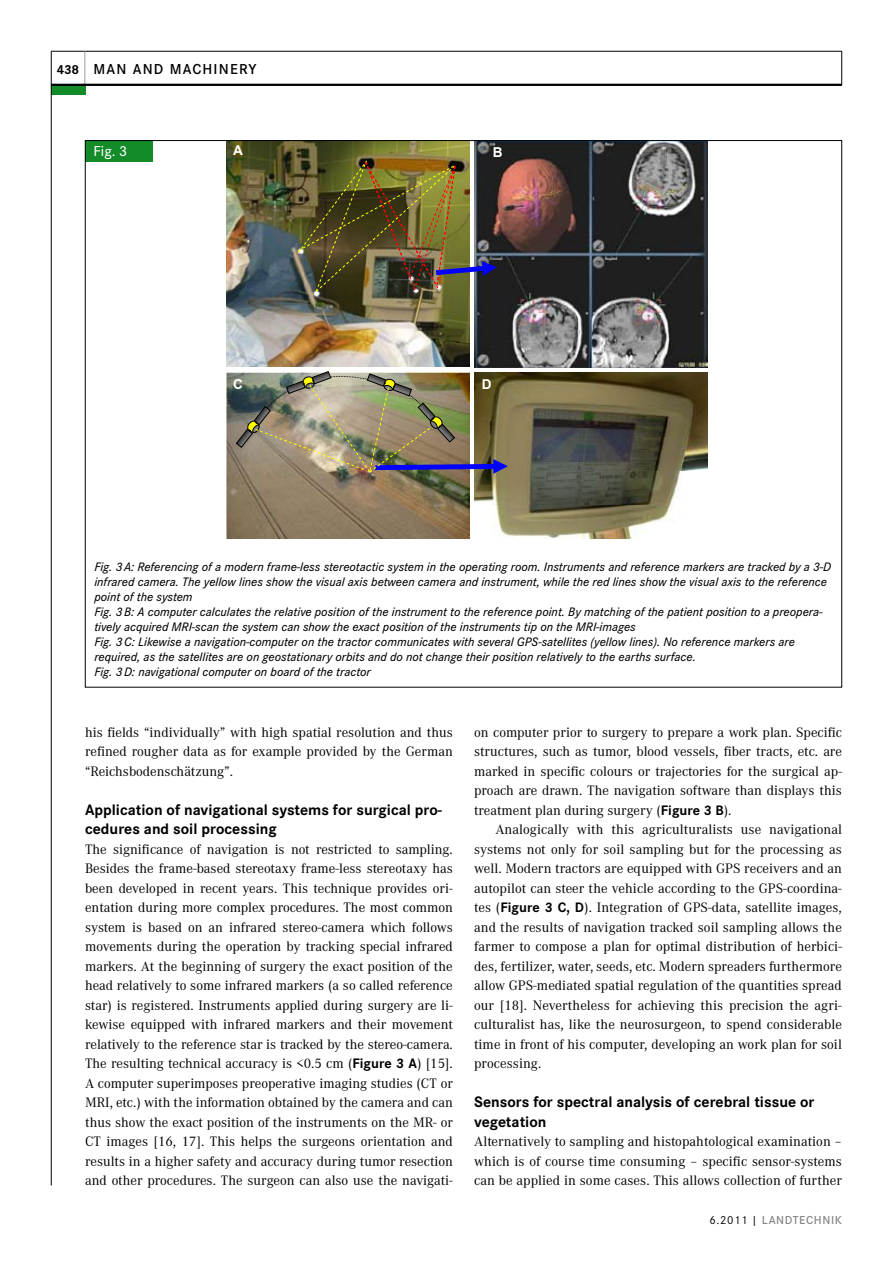
<style>
.page{position:relative;width:893px;height:1263px;background:#fff}
.page>*{position:absolute;margin:0;border:0;box-sizing:border-box;transform-origin:0 0}
.t1{font:700 15.75px/19.5px "Corporate S";color:#000}
.t2{font:600 15px "Corporate S";letter-spacing:.08em;color:#000}
.t3{font:500 15px "Corporate S";color:#fff}
.t4{font:14.25px/19.5px "Corporate A";color:#000;text-align:justify}
.t5{font:700 13.65px "Arial";color:#fff}
.t6{font:700 13.5px "Corporate S";color:#000}
.t7{font:italic 500 12.75px/15px "Corporate S";color:#000}
.t8{font:600 12px "Corporate S";letter-spacing:.05em;color:#87888a}
.s1{font-family:"Corporate S";font-weight:700}
.s2{font-weight:400;color:#000}
</style>
<div class="page">
<hr style="left:51px;top:51px;width:791px;height:1px;background:#000">
<hr style="left:85px;top:51px;width:1px;height:34px;background:#9c9d9f">
<hr style="left:841px;top:51px;width:1px;height:34px;background:#000">
<div style="left:51px;top:85px;width:34px;height:10px;background:#148b29"></div>
<hr style="left:51px;top:51px;width:1px;height:1134px;background:#000">
<hr style="left:51px;top:84px;width:791px;height:2px;background:#000">
<img style="left:226px;top:142px;width:243px;height:225px">
<img style="left:475px;top:142px;width:232px;height:226px">
<img style="left:297px;top:160px;width:200px;height:132px">
<img style="left:475px;top:372px;width:232px;height:166px">
<img style="left:226px;top:372px;width:243px;height:166px">
<img style="left:235px;top:371px;width:273px;height:103px">
<div style="left:85px;top:140px;width:67px;height:21px;background:#148b29"></div>
<p class="t6" style="left:57px;top:61px;width:24px">438</p>
<p class="t2" style="left:94px;top:60px;width:165px">MAN AND MACHINERY</p>
<p class="t3" style="left:94px;top:143px;width:35px">Fig. 3</p>
<p class="t5" style="left:233px;top:142px;width:11px">A</p>
<p class="t5" style="left:493px;top:143px;width:11px">B</p>
<p class="t5" style="left:233px;top:375px;width:11px">C</p>
<p class="t5" style="left:482px;top:375px;width:11px">D</p>
<p class="t7" style="left:94px;top:560px;width:738px">Fig. 3A: Referencing of a modern frame-less stereotactic system in the operating room. Instruments and reference markers are tracked by a 3-D infrared camera. The yellow lines show the visual axis between camera and instrument, while the red lines show the visual axis to the reference point of the system<br>Fig. 3B: A computer calculates the relative position of the instrument to the reference point. By matching of the patient position to a preopera&shy;tively acquired MRI-scan the system can show the exact position of the instruments tip on the MRI-images<br>Fig. 3C: Likewise a navigation-computer on the tractor communicates with several GPS-satellites (yellow lines). No reference markers are required, as the satellites are on geostationary orbits and do not change their position relatively to the earths surface.<br>Fig. 3D: navigational computer on board of the tractor</p>
<p class="t4" style="left:85px;top:723px;width:369px">his fields “individually” with high spatial resolution and thus refined rougher data as for example provided by the German “Reichsbodenschätzung”.</p>
<p class="t1" style="left:85px;top:800px;width:359px">Application of navigational systems for surgical pro&shy;cedures and soil processing</p>
<p class="t4" style="left:85px;top:840px;width:369px">The significance of navigation is not restricted to sampling.<br>Besides the frame-based stereotaxy frame-less stereotaxy has been developed in recent years. This technique provides ori&shy;entation during more complex procedures. The most common system is based on an infrared stereo-camera which follows movements during the operation by tracking special infrared markers. At the beginning of surgery the exact position of the head relatively to some infrared markers (a so called reference star) is registered. Instruments applied during surgery are li&shy;kewise equipped with infrared markers and their movement relatively to the reference star is tracked by the stereo-camera.<br>The resulting technical accuracy is &lt;0.5 cm (<span class="s1">Figure 3 A</span>) [15].<br>A computer superimposes preoperative imaging studies (CT or MRI, etc.) with the information obtained by the camera and can thus show the exact position of the instruments on the MR- or CT images [16, 17]. This helps the surgeons orientation and results in a higher safety and accuracy during tumor resection and other procedures. The surgeon can also use the navigati-</p>
<p class="t4" style="left:474px;top:723px;width:369px">on computer prior to surgery to prepare a work plan. Specific structures, such as tumor, blood vessels, fiber tracts, etc. are marked in specific colours or trajectories for the surgical ap&shy;proach are drawn. The navigation software than displays this treatment plan during surgery (<span class="s1">Figure 3 B</span>).</p>
<p class="t4" style="left:474px;top:820px;width:369px;text-indent:21px">Analogically with this agriculturalists use navigational systems not only for soil sampling but for the processing as well. Modern tractors are equipped with GPS receivers and an autopilot can steer the vehicle according to the GPS-coordina&shy;tes (<span class="s1">Figure 3 C, D</span>). Integration of GPS-data, satellite images, and the results of navigation tracked soil sampling allows the farmer to compose a plan for optimal distribution of herbici&shy;des, fertilizer, water, seeds, etc. Modern spreaders furthermore allow GPS-mediated spatial regulation of the quantities spread our [18]. Nevertheless for achieving this precision the agri&shy;culturalist has, like the neurosurgeon, to spend considerable time in front of his computer, developing an work plan for soil processing.</p>
<p class="t1" style="left:474px;top:1093px;width:342px">Sensors for spectral analysis of cerebral tissue or vegetation</p>
<p class="t4" style="left:474px;top:1132px;width:369px">Alternatively to sampling and histopahtological examination – which is of course time consuming – specific sensor-systems can be applied in some cases. This allows collection of further</p>
<p class="t8" style="left:709px;top:1213px;width:134px"><span class="s2">6.2011 |</span> LANDTECHNIK</p>
</div>
